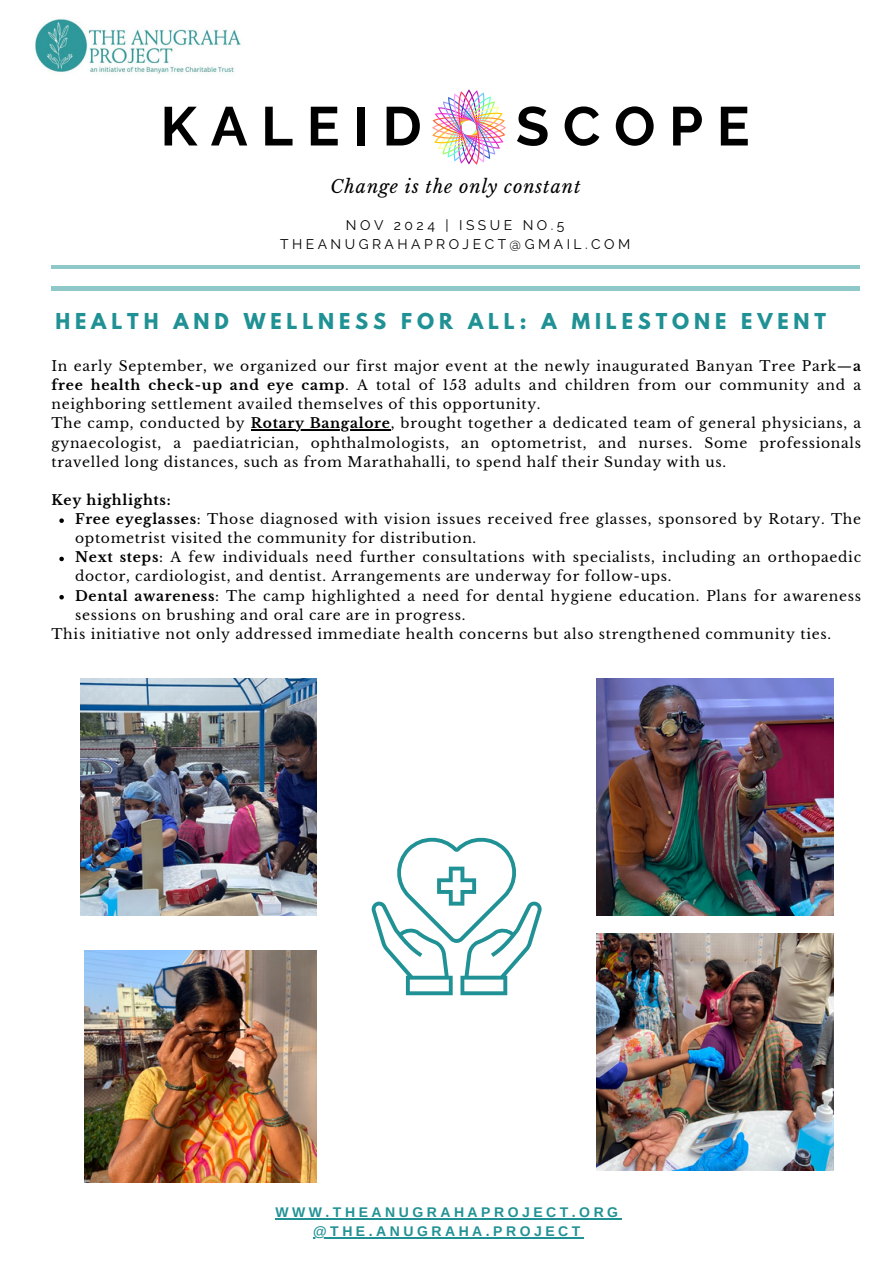
<style>
.page{position:relative;width:894px;height:1264px;background:#fff}
.page>*{position:absolute;margin:0;border:0;box-sizing:border-box;transform-origin:0 0}
.t1{font:700 54.6px "Raleway";letter-spacing:.25em;color:#000}
.t2{font:700 19.35px "League Spartan";letter-spacing:.25em;color:#209194}
.t3{font:italic 18px "Libre Baskerville";letter-spacing:.05em;color:#000}
.t4{font:13.95px/19.2px "Libre Baskerville";letter-spacing:.05em;color:#000}
.t5{font:700 13.95px "Arimo";letter-spacing:.25em;color:#209194}
.t6{font:13.95px/19.2px "Raleway";letter-spacing:.25em;color:#000;text-align:center}
.t7{font:700 13.95px "Libre Baskerville";letter-spacing:.05em;color:#000}
.s1{font-weight:700}
</style>
<div class="page">
<hr style="left:52px;top:287px;width:807px;height:3px;background:#209194">
<hr style="left:52px;top:265px;width:807px;height:3px;background:#209194">
<img style="left:432px;top:89px;width:74px;height:76px">
<img style="left:35px;top:19px;width:206px;height:55px">
<img style="left:80px;top:678px;width:237px;height:237px">
<hr style="left:251px;top:429px;width:139px;height:1px;background:#000">
<svg style="left:59px;top:518px;width:5px;height:5px"></svg>
<svg style="left:59px;top:556px;width:5px;height:5px"></svg>
<svg style="left:59px;top:595px;width:5px;height:4px"></svg>
<img style="left:596px;top:678px;width:236px;height:237px">
<img style="left:84px;top:950px;width:233px;height:232px">
<img style="left:596px;top:934px;width:236px;height:236px">
<svg style="left:371px;top:837px;width:171px;height:158px"></svg>
<hr style="left:275px;top:1218px;width:346px;height:1px;background:#209194">
<hr style="left:313px;top:1237px;width:271px;height:1px;background:#209194">
<p class="t1" style="left:160px;top:94px;width:262px">KALEID</p>
<p class="t1" style="left:515px;top:94px;width:235px">SCOPE</p>
<p class="t3" style="left:330px;top:176px;width:251px">Change is the only constant</p>
<p class="t6" style="left:280px;top:215px;width:351px">NOV 2024 | ISSUE NO.5<br>THEANUGRAHAPROJECT@GMAIL.COM</p>
<p class="t2" style="left:55px;top:312px;width:771px">HEALTH AND WELLNESS FOR ALL: A MILESTONE EVENT</p>
<h3 class="t4" style="left:51px;top:356px;width:810px;text-align:justify">In early September, we organized our first major event at the newly inaugurated Banyan Tree Park—<span class="s1">a free health check-up and eye camp</span>. A total of 153 adults and children from our community and a neighboring settlement availed themselves of this opportunity.</h3>
<h5 class="t4" style="left:51px;top:414px;width:810px">The camp, conducted by <span class="s1">Rotary Bangalore</span>, brought together a dedicated team of general physicians, a</h5>
<p class="t4" style="left:51px;top:433px;width:810px">gynaecologist, a paediatrician, ophthalmologists, an optometrist, and nurses. Some professionals travelled long distances, such as from Marathahalli, to spend half their Sunday with us.</p>
<p class="t7" style="left:51px;top:491px;width:121px">Key highlights:</p>
<p class="t4" style="left:75px;top:509px;width:787px"><span class="s1">Free eyeglasses</span>: Those diagnosed with vision issues received free glasses, sponsored by Rotary. The optometrist visited the community for distribution.</p>
<h2 class="t4" style="left:75px;top:548px;width:787px"><span class="s1">Next steps</span>: A few individuals need further consultations with specialists, including an orthopaedic doctor, cardiologist, and dentist. Arrangements are underway for follow-ups.</h2>
<p class="t4" style="left:75px;top:586px;width:787px"><span class="s1">Dental awareness</span>: The camp highlighted a need for dental hygiene education. Plans for awareness sessions on brushing and oral care are in progress.</p>
<p class="t4" style="left:51px;top:624px;width:780px">This initiative not only addressed immediate health concerns but also strengthened community ties.</p>
<p class="t5" style="left:275px;top:1204px;width:344px">WWW.THEANUGRAHAPROJECT.ORG</p>
<p class="t5" style="left:313px;top:1223px;width:269px">@THE.ANUGRAHA.PROJECT</p>
</div>
